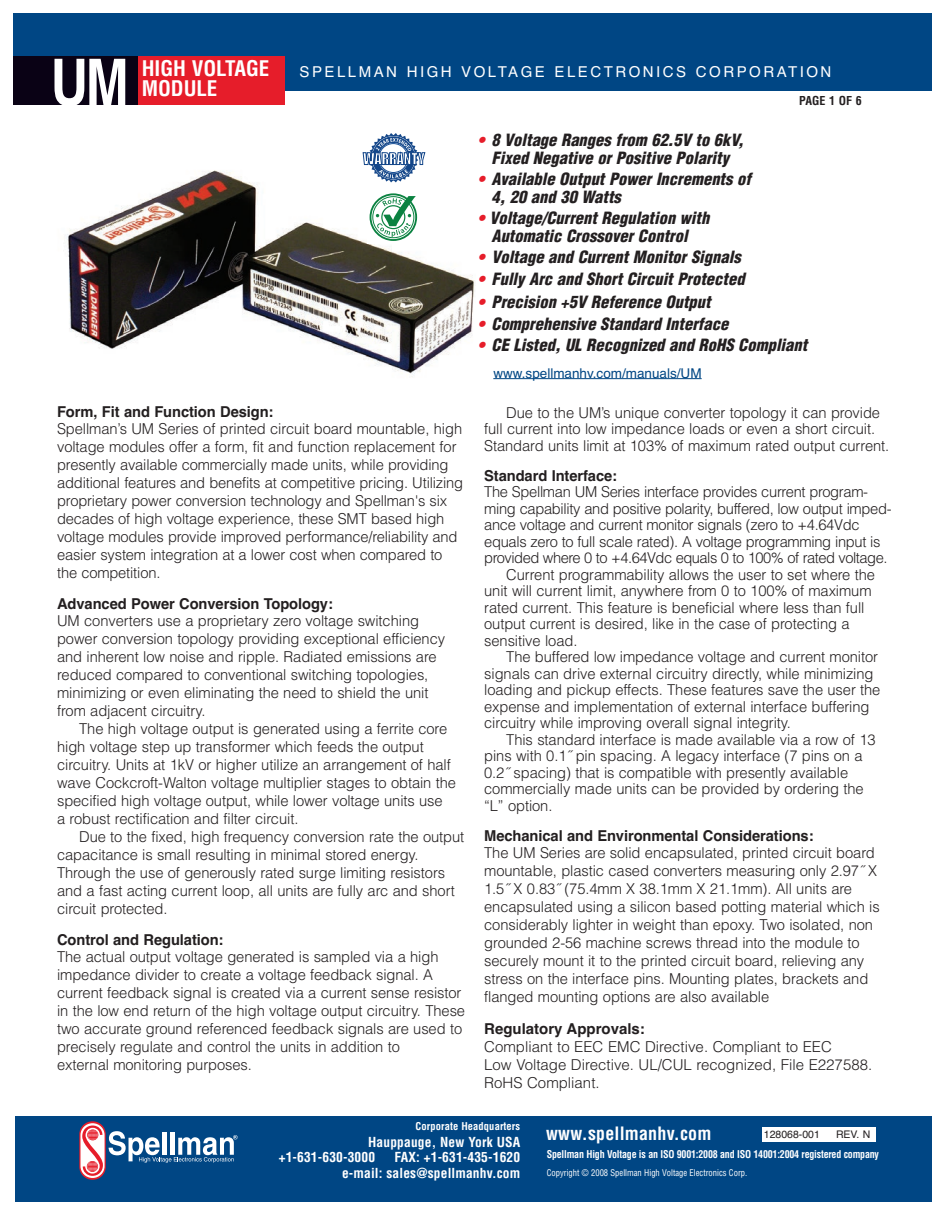
<style>
.page{position:relative;width:945px;height:1215px;background:#fff}
.page>*{position:absolute;margin:0;border:0;box-sizing:border-box;transform-origin:0 0}
.t1{font:700 64.5px "Helvetica";color:#fff;scale:.8 1}
.t2{font:700 condensed 21px "Helvetica";color:#fff}
.t3{font:700 condensed 18px "Helvetica";letter-spacing:.01em;color:#fff}
.t4{font:italic 900 condensed 16.5px/18px "Helvetica";letter-spacing:.005em;color:#231f20;text-align:center}
.t5{font:300 15px/18px "Helvetica";letter-spacing:-.005em;color:#231f20}
.t6{font:700 15px "Helvetica";letter-spacing:-.005em;color:#231f20}
.t7{font:300 15px "Helvetica";letter-spacing:-.035em;color:#231f20}
.t8{font:15px "Helvetica";letter-spacing:.165em;color:#fff}
.t9{font:700 condensed 13.5px/15px "Helvetica";letter-spacing:.01em;color:#fff}
.t10{font:13.5px "Helvetica";color:#004684}
.t11{font:700 condensed 12px "Helvetica";letter-spacing:.01em;color:#231f20}
.t12{font:700 condensed 10.5px "Helvetica";letter-spacing:-.02em;color:#fff;scale:.95 1}
.t13{font:700 condensed 10.5px "Helvetica";letter-spacing:.01em;color:#fff}
.t14{font:10.5px "Helvetica";color:#231f20}
.t15{font:condensed 9px "Helvetica";color:#fff;scale:.95 1}
.s1{color:#e61d2a}
</style>
<div class="page">
<div style="left:14px;top:13px;width:918px;height:78px;background:#004684"></div>
<div style="left:13px;top:56px;width:155px;height:49px;background:#0a0215"></div>
<div style="left:138px;top:56px;width:147px;height:49px;background:#e61d2a"></div>
<img style="left:66px;top:170px;width:409px;height:207px">
<hr style="left:493px;top:378px;width:209px;height:1px;background:#004684">
<div style="left:15px;top:1116px;width:917px;height:86px;background:#004684"></div>
<svg style="left:79px;top:1121px;width:159px;height:59px"></svg>
<div style="left:762px;top:1127px;width:114px;height:15px;background:#fff"></div>
<div style="left:367px;top:190px;width:54px;height:53px;background:#fff"></div>
<div style="left:372px;top:196px;width:42px;height:42px;border:1px solid #0b8241;border-radius:50%"></div>
<div style="left:370px;top:193px;width:47px;height:48px;border:2px solid #0b8241;border-radius:50%"></div>
<svg style="left:376px;top:196px;width:40px;height:41px"></svg>
<div style="left:359px;top:128px;width:70px;height:57px;background:#fff"></div>
<svg style="left:363px;top:133px;width:62px;height:49px"></svg>
<h1 class="t1" style="left:51px;top:45px;width:99px">UM</h1>
<h2 class="t2" style="left:142px;top:57px;width:129px">HIGH VOLTAGE</h2>
<p class="t8" style="left:300px;top:63px;width:533px">SPELLMAN HIGH VOLTAGE ELECTRONICS CORPORATION</p>
<h2 class="t2" style="left:142px;top:76px;width:77px">MODULE</h2>
<p class="t4" style="left:478px;top:131px;width:267px"><span class="s1">•</span> 8 Voltage Ranges from 62.5V to 6kV,<br>Fixed Negative or Positive Polarity</p>
<p class="t4" style="left:491px;top:170px;width:261px;text-align:left;text-indent:-13px"><span class="s1">•</span> Available Output Power Increments of<br>4, 20 and 30 Watts</p>
<p class="t4" style="left:478px;top:209px;width:233px"><span class="s1">•</span> Voltage/Current Regulation with<br>Automatic Crossover Control</p>
<p class="t4" style="left:478px;top:248px;width:264px"><span class="s1">•</span> Voltage and Current Monitor Signals</p>
<p class="t4" style="left:478px;top:270px;width:268px"><span class="s1">•</span> Fully Arc and Short Circuit Protected</p>
<p class="t4" style="left:478px;top:293px;width:234px"><span class="s1">•</span> Precision +5V Reference Output</p>
<p class="t4" style="left:478px;top:315px;width:252px"><span class="s1">•</span> Comprehensive Standard Interface</p>
<p class="t4" style="left:478px;top:336px;width:331px"><span class="s1">•</span> CE Listed, UL Recognized and RoHS Compliant</p>
<p class="t11" style="left:799px;top:94px;width:64px">PAGE 1 OF 6</p>
<p class="t10" style="left:493px;top:365px;width:210px">www.spellmanhv.com/manuals/UM</p>
<p class="t6" style="left:57px;top:403px;width:218px">Form, Fit and Function Design:</p>
<p class="t5" style="left:57px;top:419px;width:408px">Spellman’s UM Series of printed circuit board mountable, high voltage modules offer a form, fit and function replacement for presently available commercially made units, while providing additional features and benefits at competitive pricing. Utilizing proprietary power conversion technology and Spellman's six decades of high voltage experience, these SMT based high voltage modules provide improved performance/reliability and easier system integration at a lower cost when compared to the competition.</p>
<p class="t6" style="left:57px;top:595px;width:277px">Advanced Power Conversion Topology:</p>
<p class="t5" style="left:57px;top:611px;width:390px">UM converters use a proprietary zero voltage switching power conversion topology providing exceptional efficiency and inherent low noise and ripple. Radiated emissions are reduced compared to conventional switching topologies, minimizing or even eliminating the need to shield the unit from adjacent circuitry.</p>
<p class="t5" style="left:57px;top:719px;width:401px;text-indent:22px">The high voltage output is generated using a ferrite core high voltage step up transformer which feeds the output circuitry. Units at 1kV or higher utilize an arrangement of half wave Cockcroft-Walton voltage multiplier stages to obtain the specified high voltage output, while lower voltage units use<br>a robust rectification and filter circuit.</p>
<p class="t5" style="left:57px;top:827px;width:409px;text-indent:22px">Due to the fixed, high frequency conversion rate the output capacitance is small resulting in minimal stored energy.<br>Through the use of generously rated surge limiting resistors and a fast acting current loop, all units are fully arc and short circuit protected.</p>
<p class="t6" style="left:57px;top:931px;width:168px">Control and Regulation:</p>
<p class="t5" style="left:57px;top:947px;width:410px">The actual output voltage generated is sampled via a high impedance divider to create a voltage feedback signal. A current feedback signal is created via a current sense resistor in the low end return of the high voltage output circuitry. These two accurate ground referenced feedback signals are used to precisely regulate and control the units in addition to<br>external monitoring purposes.</p>
<p class="t5" style="left:484px;top:403px;width:407px;line-height:16.5px;text-indent:22px">Due to the UM’s unique converter topology it can provide full current into low impedance loads or even a short circuit.<br>Standard units limit at 103% of maximum rated output current.</p>
<p class="t6" style="left:484px;top:467px;width:134px">Standard Interface:</p>
<p class="t5" style="left:484px;top:482px;width:385px">The Spellman UM Series interface provides current program-</p>
<p class="t5" style="left:484px;top:499px;width:409px">ming capability and positive polarity, buffered, low output imped-</p>
<p class="t5" style="left:484px;top:515px;width:377px">ance voltage and current monitor signals (zero to +4.64Vdc</p>
<p class="t5" style="left:484px;top:532px;width:398px">equals zero to full scale rated). A voltage programming input is</p>
<p class="t7" style="left:484px;top:546px;width:405px">provided where 0 to +4.64Vdc equals 0 to 100% of rated voltage.</p>
<p class="t5" style="left:506px;top:565px;width:370px">Current programmability allows the user to set where the</p>
<p class="t5" style="left:484px;top:581px;width:389px">unit will current limit, anywhere from 0 to 100% of maximum</p>
<p class="t5" style="left:484px;top:598px;width:382px">rated current. This feature is beneficial where less than full</p>
<p class="t5" style="left:484px;top:614px;width:367px">output current is desired, like in the case of protecting a</p>
<p class="t5" style="left:484px;top:631px;width:95px">sensitive load.</p>
<p class="t5" style="left:506px;top:647px;width:373px">The buffered low impedance voltage and current monitor</p>
<p class="t5" style="left:484px;top:664px;width:391px">signals can drive external circuitry directly, while minimizing</p>
<p class="t5" style="left:484px;top:680px;width:398px">loading and pickup effects. These features save the user the</p>
<p class="t5" style="left:484px;top:697px;width:387px">expense and implementation of external interface buffering</p>
<p class="t5" style="left:484px;top:713px;width:308px">circuitry while improving overall signal integrity.</p>
<p class="t5" style="left:506px;top:730px;width:371px">This standard interface is made available via a row of 13</p>
<p class="t5" style="left:484px;top:746px;width:380px">pins with 0.1˝ pin spacing. A legacy interface (7 pins on a</p>
<p class="t5" style="left:484px;top:763px;width:365px">0.2˝ spacing) that is compatible with presently available</p>
<p class="t5" style="left:484px;top:779px;width:381px">commercially made units can be provided by ordering the</p>
<p class="t5" style="left:484px;top:796px;width:70px">“L” option.</p>
<p class="t6" style="left:484px;top:827px;width:331px">Mechanical and Environmental Considerations:</p>
<p class="t5" style="left:484px;top:843px;width:397px">The UM Series are solid encapsulated, printed circuit board mountable, plastic cased converters measuring only 2.97˝ X 1.5˝ X 0.83˝ (75.4mm X 38.1mm X 21.1mm). All units are encapsulated using a silicon based potting material which is considerably lighter in weight than epoxy. Two isolated, non grounded 2-56 machine screws thread into the module to securely mount it to the printed circuit board, relieving any stress on the interface pins. Mounting plates, brackets and flanged mounting options are also available</p>
<p class="t6" style="left:484px;top:1020px;width:162px">Regulatory Approvals:</p>
<p class="t5" style="left:484px;top:1037px;width:389px">Compliant to EEC EMC Directive. Compliant to EEC<br>Low Voltage Directive. UL/CUL recognized, File E227588.<br>RoHS Compliant.</p>
<p class="t13" style="left:415px;top:1120px;width:106px">Corporate Headquarters</p>
<p class="t9" style="left:279px;top:1134px;width:243px;text-indent:89px">Hauppauge, New York USA +1-631-630-3000</p>
<p class="t9" style="left:342px;top:1149px;width:180px;line-height:16.5px;text-align:right">FAX: +1-631-435-1620<br>e-mail: sales@spellmanhv.com</p>
<p class="t3" style="left:546px;top:1123px;width:167px">www.spellmanhv.com</p>
<p class="t14" style="left:764px;top:1128px;width:58px">128068-001</p>
<p class="t14" style="left:836px;top:1128px;width:36px">REV. N</p>
<p class="t12" style="left:547px;top:1149px;width:351px">Spellman High Voltage is an ISO 9001:2008 and ISO 14001:2004 registered company</p>
<p class="t15" style="left:547px;top:1167px;width:212px">Copyright © 2008 Spellman High Voltage Electronics Corp.</p>
</div>
